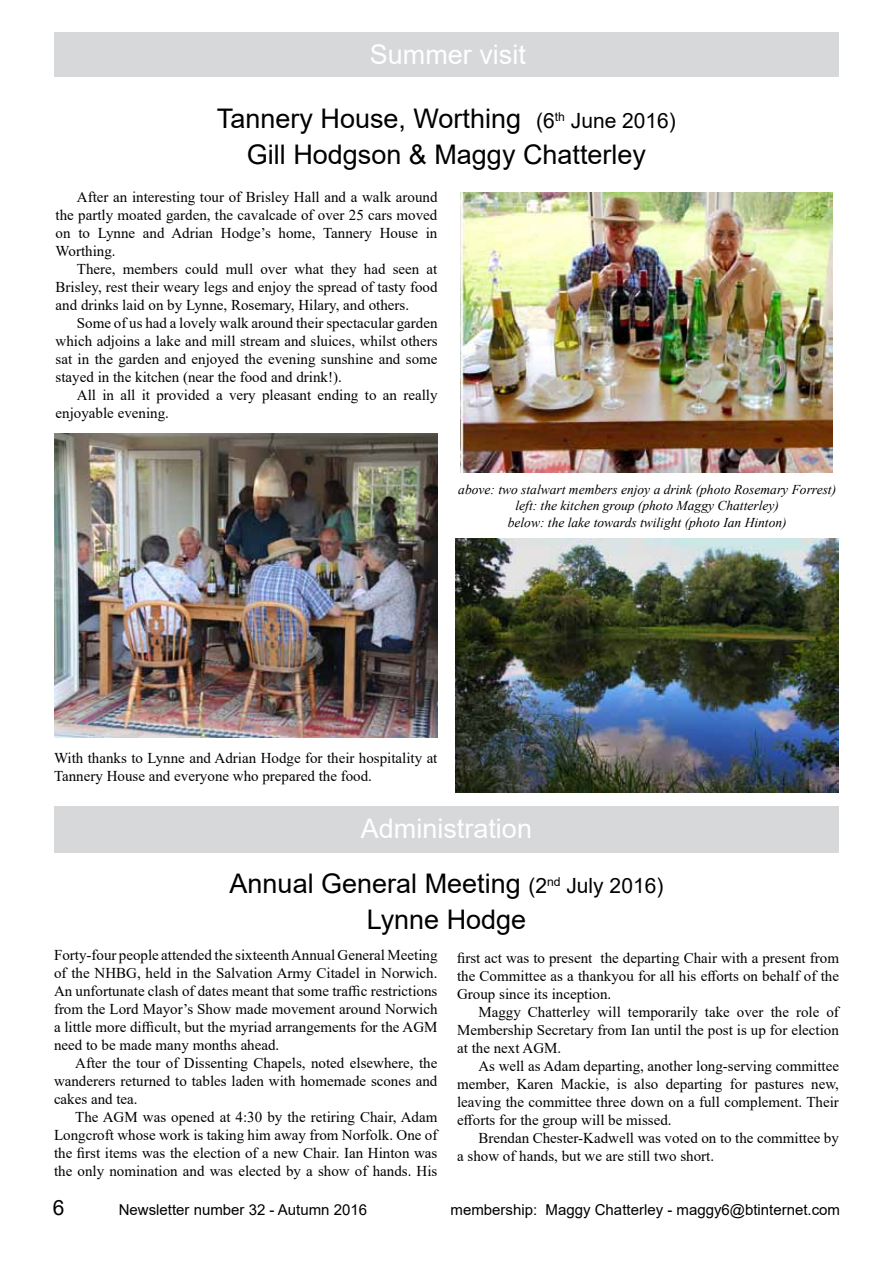
<style>
.page{position:relative;width:893px;height:1263px;background:#fff}
.page>*{position:absolute;margin:0;border:0;box-sizing:border-box;transform-origin:0 0}
.t1{font:27px/36px "Arial";color:#000;text-align:center}
.t2{font:27px "Arial";color:#fff}
.t3{font:21px "Arial";color:#000}
.t4{font:15px/18px "Times New Roman";color:#000;text-align:justify}
.t5{font:15px "Arial";color:#000}
.t6{font:italic 13.5px/16.2px "Times New Roman";color:#000;text-align:center}
.s1{font-size:21px}
</style>
<div class="page">
<div style="left:54px;top:32px;width:784px;height:45px;background:#d7d8d9"></div>
<img style="left:455px;top:539px;width:384px;height:254px">
<img style="left:461px;top:193px;width:372px;height:279px">
<img style="left:54px;top:434px;width:383px;height:304px">
<div style="left:54px;top:806px;width:785px;height:46px;background:#d7d8d9"></div>
<h1 class="t2" style="left:370px;top:36px;width:158px">Summer visit</h1>
<h1 class="t1" style="left:217px;top:100px;width:460px">Tannery House, Worthing <span class="s1">(6</span><sup>th</sup> <span class="s1">June 2016)<br></span>Gill Hodgson &amp; Maggy Chatterley</h1>
<p class="t4" style="left:56px;top:187px;width:383px;text-indent:21px">After an interesting tour of Brisley Hall and a walk around the partly moated garden, the cavalcade of over 25 cars moved on to Lynne and Adrian Hodge’s home, Tannery House in Worthing.</p>
<p class="t4" style="left:56px;top:259px;width:383px;text-indent:21px">There, members could mull over what they had seen at Brisley, rest their weary legs and enjoy the spread of tasty food and drinks laid on by Lynne, Rosemary, Hilary, and others.</p>
<p class="t4" style="left:56px;top:313px;width:383px;text-indent:21px">Some of us had a lovely walk around their spectacular garden which adjoins a lake and mill stream and sluices, whilst others sat in the garden and enjoyed the evening sunshine and some stayed in the kitchen (near the food and drink!).</p>
<p class="t4" style="left:56px;top:385px;width:383px;text-indent:21px">All in all it provided a very pleasant ending to an really enjoyable evening.</p>
<p class="t6" style="left:458px;top:481px;width:379px">above: two stalwart members enjoy a drink (photo Rosemary Forrest) left: the kitchen group (photo Maggy Chatterley)<br>below: the lake towards twilight (photo Ian Hinton)</p>
<p class="t4" style="left:54px;top:748px;width:385px">With thanks to Lynne and Adrian Hodge for their hospitality at<br>Tannery House and everyone who prepared the food.</p>
<h1 class="t2" style="left:361px;top:809px;width:173px">Administration</h1>
<h1 class="t1" style="left:230px;top:865px;width:435px">Annual General Meeting <span class="s1">(2</span><sup>nd</sup> <span class="s1">July 2016)<br></span>Lynne Hodge</h1>
<p class="t4" style="left:457px;top:948px;width:383px">first act was to present the departing Chair with a present from the Committee as a thankyou for all his efforts on behalf of the Group since its inception.</p>
<p class="t4" style="left:457px;top:1002px;width:383px;text-indent:21px">Maggy Chatterley will temporarily take over the role of Membership Secretary from Ian until the post is up for election at the next AGM.</p>
<p class="t4" style="left:457px;top:1056px;width:383px;text-indent:21px">As well as Adam departing, another long-serving committee member, Karen Mackie, is also departing for pastures new, leaving the committee three down on a full complement. Their efforts for the group will be missed.</p>
<p class="t4" style="left:457px;top:1128px;width:383px;text-indent:21px">Brendan Chester-Kadwell was voted on to the committee by a show of hands, but we are still two short.</p>
<p class="t4" style="left:54px;top:946px;width:385px">Forty-four people attended the sixteenth Annual General Meeting of the NHBG, held in the Salvation Army Citadel in Norwich.<br>An unfortunate clash of dates meant that some traffic restrictions from the Lord Mayor’s Show made movement around Norwich a little more difficult, but the myriad arrangements for the AGM need to be made many months ahead.</p>
<p class="t4" style="left:54px;top:1054px;width:385px;text-indent:21px">After the tour of Dissenting Chapels, noted elsewhere, the wanderers returned to tables laden with homemade scones and cakes and tea.</p>
<p class="t4" style="left:54px;top:1108px;width:385px;text-indent:21px">The AGM was opened at 4:30 by the retiring Chair, Adam Longcroft whose work is taking him away from Norfolk. One of the first items was the election of a new Chair. Ian Hinton was the only nomination and was elected by a show of hands. His</p>
<h2 class="t3" style="left:53px;top:1193px;width:13px">6</h2>
<p class="t5" style="left:119px;top:1199px;width:250px">Newsletter number 32 - Autumn 2016</p>
<p class="t5" style="left:451px;top:1199px;width:391px">membership: Maggy Chatterley - maggy6@btinternet.com</p>
</div>
